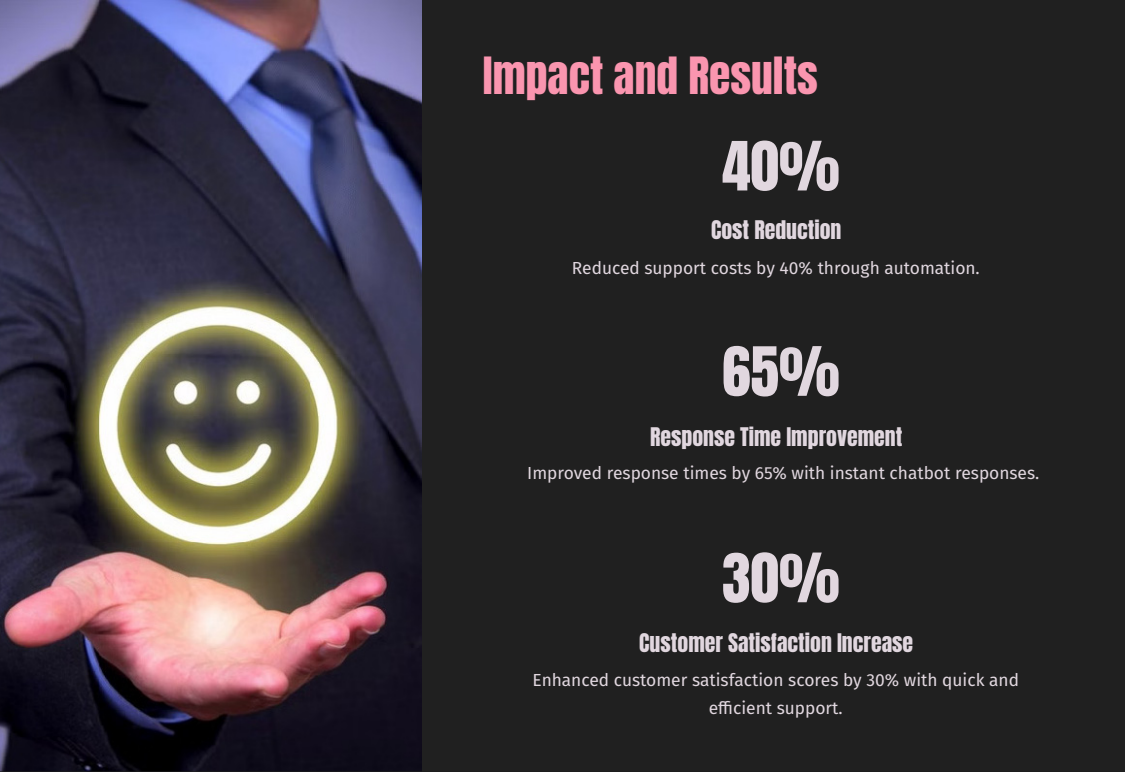
<style>
.page{position:relative;width:1125px;height:772px;background:#fff}
.page>*{position:absolute;margin:0;border:0;box-sizing:border-box;transform-origin:0 0}
.t1{font:57.5px "Anton";color:#e1d7df}
.t2{font:43.62px "Anton";color:#fa95af}
.t3{font:21.75px "Anton";color:#e1d7df}
.t4{font:17.38px/28px "Fira Sans";color:#e1d7df;text-align:center}
</style>
<div class="page">
<div style="left:422px;top:0;width:703px;height:771px;background:#202020"></div>
<img style="left:0;top:0;width:422px;height:771px">
<h2 class="t2" style="left:483px;top:53px;width:336px">Impact and Results</h2>
<h1 class="t1" style="left:722px;top:137px;width:119px">40%</h1>
<p class="t3" style="left:711px;top:219px;width:132px">Cost Reduction</p>
<p class="t4" style="left:572px;top:253px;width:410px">Reduced support costs by 40% through automation.</p>
<h1 class="t1" style="left:722px;top:342px;width:119px">65%</h1>
<p class="t3" style="left:650px;top:425px;width:254px">Response Time Improvement</p>
<p class="t4" style="left:527px;top:459px;width:514px">Improved response times by 65% with instant chatbot responses.</p>
<h1 class="t1" style="left:722px;top:548px;width:119px">30%</h1>
<p class="t3" style="left:639px;top:631px;width:275px">Customer Satisfaction Increase</p>
<p class="t4" style="left:533px;top:665px;width:488px">Enhanced customer satisfaction scores by 30% with quick and efficient support.</p>
</div>
